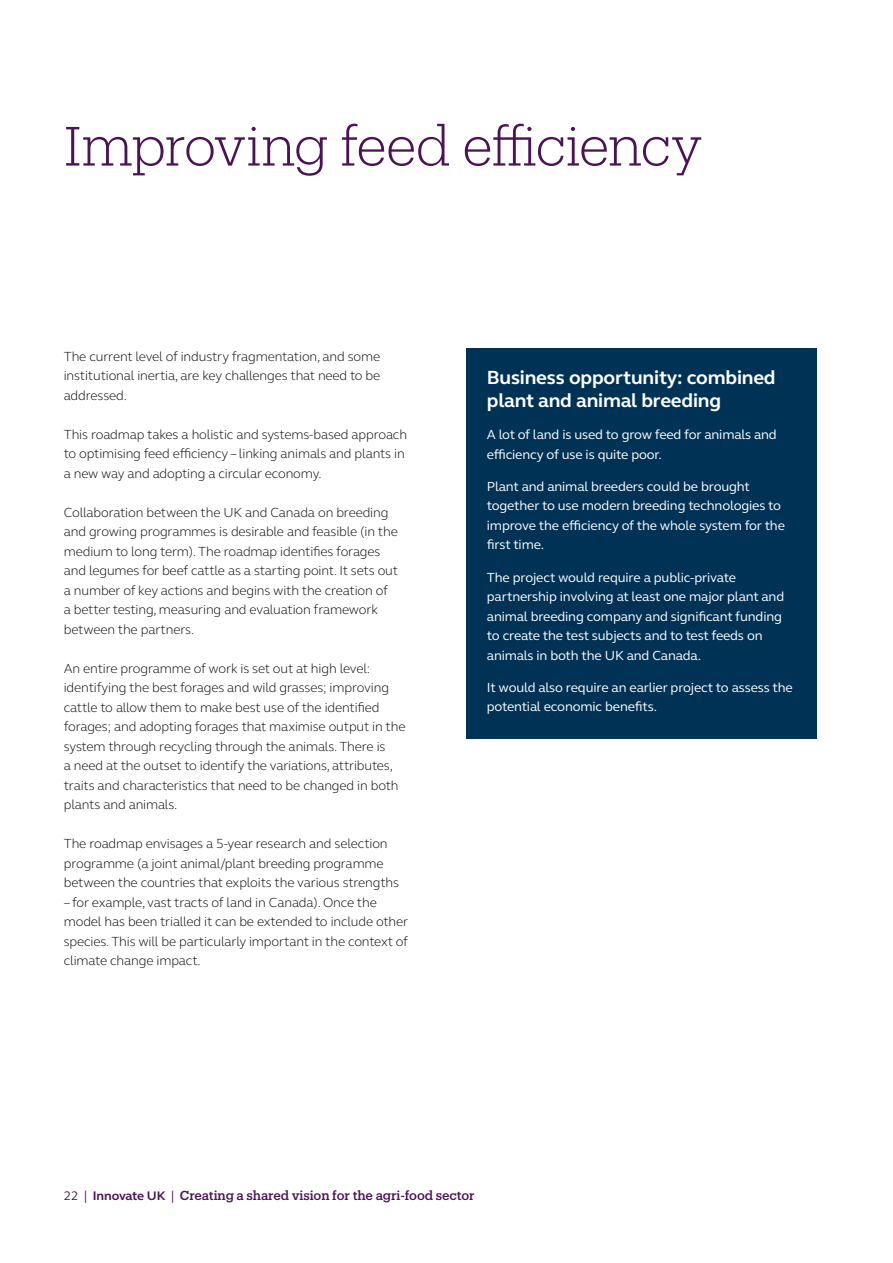
<style>
.page{position:relative;width:893px;height:1263px;background:#fff}
.page>*{position:absolute;margin:0;border:0;box-sizing:border-box;transform-origin:0 0}
.t1{font:300 54px "Produkt";letter-spacing:-.03em;color:#4b1354}
.t2{font:700 19.5px/22.5px "FS Elliot";letter-spacing:-.01em;color:#fff}
.t3{font:300 13.5px/19.5px "FS Elliot";letter-spacing:-.01em;color:#000}
.t4{font:13.5px/19.5px "FS Elliot";letter-spacing:-.01em;color:#fff}
.t5{font:500 12.75px "Produkt";letter-spacing:-.01em;color:#4b1354}
.s1{font-family:"FS Elliot";font-weight:400}
.s2{font-family:"FS Elliot";font-weight:700}
</style>
<div class="page">
<div style="left:466px;top:348px;width:350px;height:390px;background:#003255"></div>
<h1 class="t1" style="left:64px;top:109px;width:640px">Improving feed efficiency</h1>
<p class="t3" style="left:64px;top:346px;width:318px;text-align:justify">The current level of industry fragmentation, and some institutional inertia, are key challenges that need to be addressed.</p>
<p class="t3" style="left:64px;top:424px;width:345px">This roadmap takes a holistic and systems-based approach to optimising feed efficiency – linking animals and plants in a new way and adopting a circular economy.</p>
<p class="t3" style="left:64px;top:502px;width:336px">Collaboration between the UK and Canada on breeding and growing programmes is desirable and feasible (in the medium to long term). The roadmap identifies forages and legumes for beef cattle as a starting point. It sets out a number of key actions and begins with the creation of a better testing, measuring and evaluation framework between the partners.</p>
<p class="t3" style="left:64px;top:658px;width:343px">An entire programme of work is set out at high level: identifying the best forages and wild grasses; improving cattle to allow them to make best use of the identified forages; and adopting forages that maximise output in the system through recycling through the animals. There is<br>a need at the outset to identify the variations, attributes, traits and characteristics that need to be changed in both plants and animals.</p>
<p class="t3" style="left:64px;top:833px;width:337px">The roadmap envisages a 5-year research and selection programme (a joint animal/plant breeding programme between the countries that exploits the various strengths</p>
<p class="t3" style="left:64px;top:892px;width:346px">– for example, vast tracts of land in Canada). Once the model has been trialled it can be extended to include other species. This will be particularly important in the context of climate change impact.</p>
<h2 class="t2" style="left:487px;top:366px;width:290px">Business opportunity: combined plant and animal breeding</h2>
<p class="t4" style="left:487px;top:424px;width:291px">A lot of land is used to grow feed for animals and efficiency of use is quite poor.</p>
<p class="t4" style="left:487px;top:476px;width:300px">Plant and animal breeders could be brought together to use modern breeding technologies to improve the efficiency of the whole system for the first time.</p>
<p class="t4" style="left:487px;top:567px;width:299px">The project would require a public-private partnership involving at least one major plant and animal breeding company and significant funding to create the test subjects and to test feeds on animals in both the UK and Canada.</p>
<p class="t4" style="left:487px;top:677px;width:307px">It would also require an earlier project to assess the potential economic benefits.</p>
<p class="t5" style="left:64px;top:1186px;width:413px"><span class="s1">22 |</span> <span class="s2">Innovate UK</span> <span class="s1">|</span> Creating a shared vision for the agri-food sector</p>
</div>
